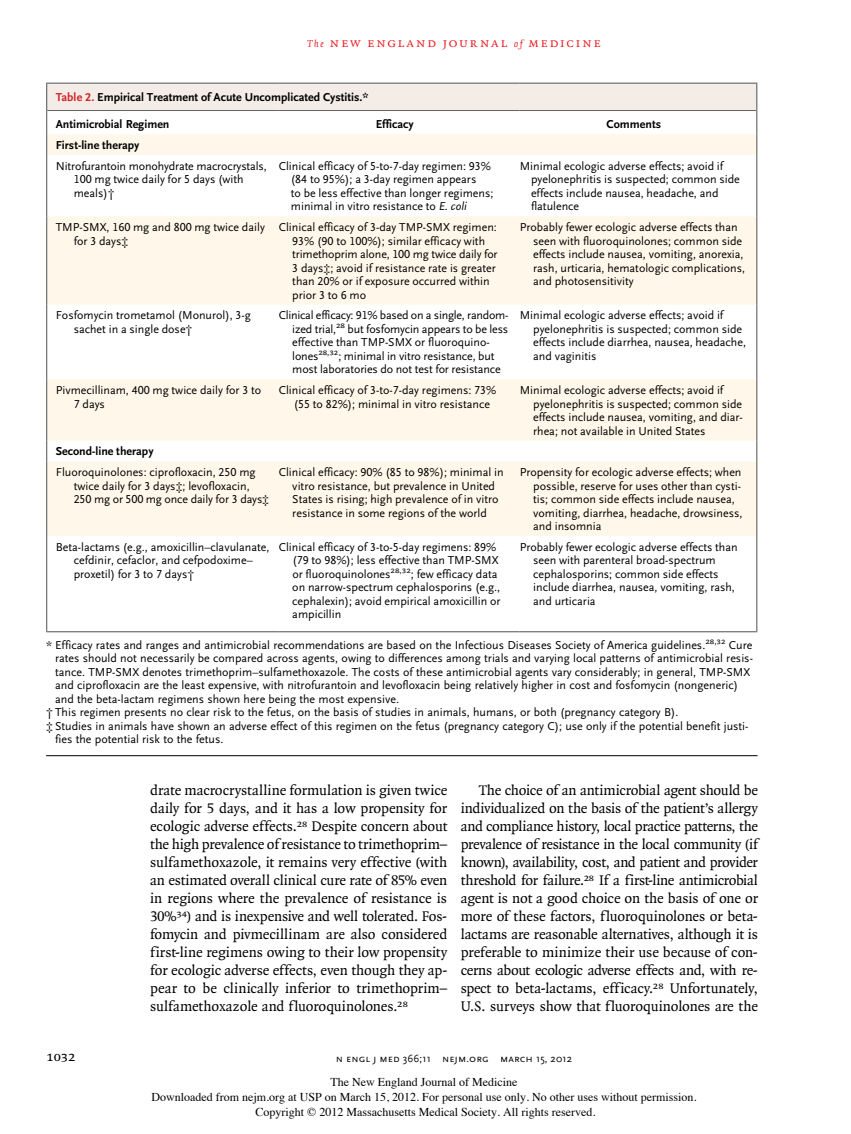
<style>
.page{position:relative;width:851px;height:1134px;background:#fff}
.page>*{position:absolute;margin:0;border:0;box-sizing:border-box;transform-origin:0 0}
.t1{font:15px/18px "OTNEJM Quadraat";letter-spacing:-.005em;color:#000;text-align:justify}
.t2{font:14.25px "OTNEJM Quadraat Cap";color:#000}
.t3{font:13.5px "OTNEJM Quadraat Cap";letter-spacing:.11em;color:#ed1d24}
.t4{font:12px/13.5px "OTNEJM Scala Sans LF";color:#000}
.t5{font:12px/15px "Times";color:#000;text-align:center}
.t6{font:700 12px "OTNEJM Scala Sans LF";color:#000}
.t7{font:10.8px "OTNEJM Scala Sans LF Cap";letter-spacing:.01em;color:#000}
.s1{font-family:"OTNEJM Quadraat";font-style:italic;font-size:10.5px}
.s2{color:#d2232a}
.s3{font-style:italic}
.s4{font-family:"OTNEJM Scala Sans OSF"}
</style>
<div class="page">
<hr style="left:46px;top:755px;width:711px;height:1px;background:#000">
<div style="left:47px;top:83px;width:709px;height:28px;background:#f4ede7"></div>
<svg style="left:47px;top:134px;width:709px;height:402px;fill:#fff7e9"></svg>
<hr style="left:46px;top:83px;width:233px;height:1px;background:#636466">
<hr style="left:279px;top:83px;width:240px;height:1px;background:#636466">
<hr style="left:519px;top:83px;width:238px;height:1px;background:#636466">
<svg style="left:46px;top:84px;width:1px;height:71px"></svg>
<svg style="left:756px;top:84px;width:1px;height:71px"></svg>
<hr style="left:46px;top:155px;width:1px;height:61px;background:#636466">
<hr style="left:756px;top:155px;width:1px;height:61px;background:#636466">
<hr style="left:46px;top:216px;width:1px;height:89px;background:#636466">
<hr style="left:756px;top:216px;width:1px;height:89px;background:#636466">
<hr style="left:46px;top:305px;width:1px;height:74px;background:#636466">
<hr style="left:756px;top:305px;width:1px;height:74px;background:#636466">
<hr style="left:46px;top:379px;width:1px;height:62px;background:#636466">
<hr style="left:756px;top:379px;width:1px;height:62px;background:#636466">
<svg style="left:46px;top:441px;width:1px;height:20px"></svg>
<svg style="left:756px;top:441px;width:1px;height:20px"></svg>
<hr style="left:46px;top:461px;width:1px;height:75px;background:#636466">
<hr style="left:756px;top:461px;width:1px;height:75px;background:#636466">
<hr style="left:46px;top:536px;width:1px;height:95px;background:#636466">
<hr style="left:756px;top:536px;width:1px;height:95px;background:#636466">
<hr style="left:46px;top:631px;width:233px;height:1px;background:#636466">
<hr style="left:279px;top:631px;width:240px;height:1px;background:#636466">
<hr style="left:519px;top:631px;width:238px;height:1px;background:#636466">
<hr style="left:47px;top:110px;width:232px;height:1px;background:#636466">
<hr style="left:279px;top:110px;width:240px;height:1px;background:#636466">
<hr style="left:519px;top:110px;width:237px;height:1px;background:#636466">
<p class="t3" style="left:307px;top:35px;width:295px"><span class="s1">The</span> new england journal <span class="s1">of</span> medicine</p>
<p class="t6" style="left:56px;top:91px;width:314px"><span class="s2">Table 2.</span> Empirical Treatment of Acute Uncomplicated Cystitis.*</p>
<p class="t6" style="left:56px;top:118px;width:115px">Antimicrobial Regimen</p>
<p class="t6" style="left:376px;top:118px;width:39px">Efficacy</p>
<p class="t6" style="left:606px;top:118px;width:56px">Comments</p>
<p class="t6" style="left:56px;top:139px;width:85px">First-line therapy</p>
<p class="t4" style="left:74px;top:159px;width:195px;text-indent:-18px">Nitrofurantoin monohydrate macrocrystals,<br>100 mg twice daily for 5 days (with meals)†</p>
<p class="t4" style="left:291px;top:159px;width:204px;text-indent:-12px">Clinical efficacy of 5-to-7-day regimen: 93% (84 to 95%); a 3-day regimen appears<br>to be less effective than longer regimens; minimal in vitro resistance to <span class="s3">E. coli</span></p>
<p class="t4" style="left:531px;top:159px;width:210px;text-indent:-11px">Minimal ecologic adverse effects; avoid if pyelonephritis is suspected; common side effects include nausea, headache, and flatulence</p>
<p class="t4" style="left:74px;top:221px;width:193px;text-indent:-18px">TMP-SMX, 160 mg and 800 mg twice daily for 3 days‡</p>
<p class="t4" style="left:292px;top:221px;width:207px;text-indent:-13px">Clinical efficacy of 3-day TMP-SMX regimen:<br>93% (90 to 100%); similar efficacy with trimethoprim alone, 100 mg twice daily for 3 days‡; avoid if resistance rate is greater than 20% or if exposure occurred within prior 3 to 6 mo</p>
<p class="t4" style="left:533px;top:221px;width:213px;text-indent:-13px">Probably fewer ecologic adverse effects than seen with fluoroquinolones; common side effects include nausea, vomiting, anorexia, rash, urticaria, hematologic complications, and photosensitivity</p>
<p class="t4" style="left:74px;top:309px;width:179px;text-indent:-18px">Fosfomycin trometamol (Monurol), 3-g sachet in a single dose†</p>
<p class="t4" style="left:292px;top:309px;width:218px;text-indent:-13px">Clinical efficacy: 91% based on a single, random&shy;ized trial,<sup>28</sup> but fosfomycin appears to be less effective than TMP-SMX or fluoroquino&shy;lones<sup>28,32</sup>; minimal in vitro resistance, but most laboratories do not test for resistance</p>
<p class="t4" style="left:533px;top:309px;width:214px;text-indent:-13px">Minimal ecologic adverse effects; avoid if pyelonephritis is suspected; common side effects include diarrhea, nausea, headache, and vaginitis</p>
<p class="t4" style="left:74px;top:384px;width:189px;text-indent:-18px">Pivmecillinam, 400 mg twice daily for 3 to<br>7 days</p>
<p class="t4" style="left:293px;top:384px;width:204px;text-indent:-15px">Clinical efficacy of 3-to-7-day regimens: 73% (55 to 82%); minimal in vitro resistance</p>
<p class="t4" style="left:533px;top:384px;width:211px;text-indent:-13px">Minimal ecologic adverse effects; avoid if pyelonephritis is suspected; common side effects include nausea, vomiting, and diar&shy;rhea; not available in United States</p>
<p class="t6" style="left:56px;top:445px;width:99px">Second-line therapy</p>
<p class="t4" style="left:74px;top:466px;width:197px;text-indent:-18px">Fluoroquinolones: ciprofloxacin, 250 mg twice daily for 3 days‡; levofloxacin,<br>250 mg or 500 mg once daily for 3 days‡</p>
<p class="t4" style="left:292px;top:466px;width:213px;text-indent:-13px">Clinical efficacy: 90% (85 to 98%); minimal in vitro resistance, but prevalence in United States is rising; high prevalence of in vitro resistance in some regions of the world</p>
<p class="t4" style="left:533px;top:466px;width:211px;text-indent:-13px">Propensity for ecologic adverse effects; when possible, reserve for uses other than cysti&shy;tis; common side effects include nausea, vomiting, diarrhea, headache, drowsiness, and insomnia</p>
<p class="t4" style="left:74px;top:540px;width:197px;text-indent:-18px">Beta-lactams (e.g., amoxicillin–clavulanate, cefdinir, cefaclor, and cefpodoxime– proxetil) for 3 to 7 days†</p>
<p class="t4" style="left:292px;top:540px;width:210px;text-indent:-13px">Clinical efficacy of 3-to-5-day regimens: 89% (79 to 98%); less effective than TMP-SMX or fluoroquinolones<sup>28,32</sup>; few efficacy data on narrow-spectrum cephalosporins (e.g., cephalexin); avoid empirical amoxicillin or ampicillin</p>
<p class="t4" style="left:533px;top:540px;width:206px;text-indent:-13px">Probably fewer ecologic adverse effects than seen with parenteral broad-spectrum cephalosporins; common side effects include diarrhea, nausea, vomiting, rash, and urticaria</p>
<p class="t4" style="left:46px;top:638px;width:707px">* Efficacy rates and ranges and antimicrobial recommendations are based on the Infectious Diseases Society of America guidelines.<sup>28,32</sup> Cure</p>
<p class="t4" style="left:55px;top:652px;width:699px">rates should not necessarily be compared across agents, owing to differences among trials and varying local patterns of antimicrobial resis-</p>
<p class="t4" style="left:55px;top:665px;width:696px">tance. TMP-SMX denotes trimethoprim–sulfamethoxazole. The costs of these antimicrobial agents vary considerably; in general, TMP-SMX</p>
<p class="t4" style="left:55px;top:679px;width:684px">and ciprofloxacin are the least expensive, with nitrofurantoin and levofloxacin being relatively higher in cost and fosfomycin (nongeneric)</p>
<p class="t4" style="left:55px;top:692px;width:345px">and the beta-lactam regimens shown here being the most expensive.</p>
<p class="t4" style="left:46px;top:706px;width:634px">† This regimen presents no clear risk to the fetus, on the basis of studies in animals, humans, or both (pregnancy category B).</p>
<p class="t4" style="left:46px;top:719px;width:703px">‡ Studies in animals have shown an adverse effect of this regimen on the fetus (pregnancy category C); use only if the potential benefit justi-</p>
<p class="t4" style="left:55px;top:733px;width:170px">fies the potential risk to the fetus.</p>
<p class="t1" style="left:150px;top:782px;width:299px">drate macrocrystalline formulation is given twice daily for 5 days, and it has a low propensity for ecologic adverse effects.<sup>28</sup> Despite concern about the high prevalence of resistance to trimethoprim– sulfamethoxazole, it remains very effective (with an estimated overall clinical cure rate of 85% even in regions where the prevalence of resistance is 30%<sup>34</sup>) and is inexpensive and well tolerated. Fos&shy;fomycin and pivmecillinam are also considered first-line regimens owing to their low propensity for ecologic adverse effects, even though they ap&shy;pear to be clinically inferior to trimethoprim– sulfamethoxazole and fluoroquinolones.<sup>28</sup></p>
<p class="t1" style="left:460px;top:782px;width:299px;text-indent:18px">The choice of an antimicrobial agent should be individualized on the basis of the patient’s allergy and compliance history, local practice patterns, the prevalence of resistance in the local community (if known), availability, cost, and patient and provider threshold for failure.<sup>28</sup> If a first-line antimicrobial agent is not a good choice on the basis of one or more of these factors, fluoroquinolones or beta&shy;lactams are reasonable alternatives, although it is preferable to minimize their use because of con&shy;cerns about ecologic adverse effects and, with re&shy;spect to beta-lactams, efficacy.<sup>28</sup> Unfortunately, U.S. surveys show that fluoroquinolones are the</p>
<p class="t2" style="left:46px;top:1048px;width:30px">1032</p>
<p class="t7" style="left:336px;top:1053px;width:238px">n engl j med <span class="s4">366;11</span> nejm.org march <span class="s4">15</span>, <span class="s4">2012</span></p>
<p class="t5" style="left:151px;top:1076px;width:546px">The New England Journal of Medicine<br>Downloaded from nejm.org at USP on March 15, 2012. For personal use only. No other uses without permission.<br>Copyright © 2012 Massachusetts Medical Society. All rights reserved.</p>
</div>
